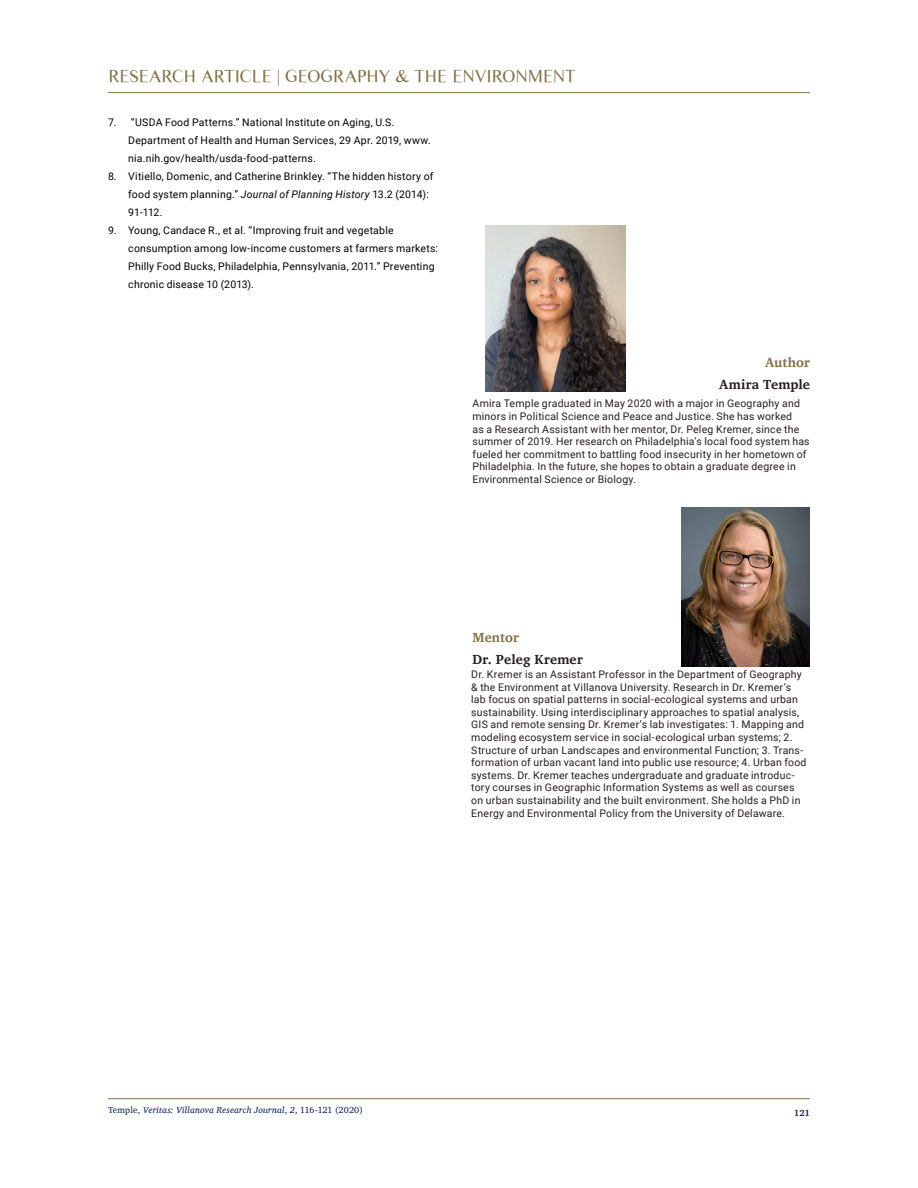
<style>
.page{position:relative;width:918px;height:1188px;background:#fff}
.page>*{position:absolute;margin:0;border:0;box-sizing:border-box;transform-origin:0 0}
.t1{font:18px "Times Sans Serif";letter-spacing:-.04em;color:#827248}
.t2{font:700 13.5px "Charis SIL";letter-spacing:.01em;color:#231f20}
.t3{font:700 13.5px "Charis SIL";color:#827248}
.t4{font:10.5px/12.6px "Roboto";letter-spacing:.02em;color:#231f20}
.t5{font:10.5px/18px "Roboto";letter-spacing:.02em;color:#000}
.t6{font:italic 9px "Charis SIL";letter-spacing:.03em;color:#172756}
.t7{font:700 9px "Charis SIL";color:#172756}
.s1{font-style:italic}
.s2{font-style:normal}
</style>
<div class="page">
<hr style="left:108px;top:1098px;width:702px;height:1px;background:#827248">
<hr style="left:108px;top:92px;width:702px;height:1px;background:#827248">
<img style="left:486px;top:226px;width:140px;height:166px">
<img style="left:681px;top:508px;width:129px;height:159px">
<h1 class="t1" style="left:108px;top:64px;width:469px">RESEARCH ARTICLE | GEOGRAPHY &amp; THE ENVIRONMENT</h1>
<p class="t5" style="left:128px;top:113px;width:304px;text-indent:-20px">7. “USDA Food Patterns.” National Institute on Aging, U.S.<br>Department of Health and Human Services, 29 Apr. 2019, www. nia.nih.gov/health/usda-food-patterns.</p>
<p class="t5" style="left:128px;top:167px;width:307px;text-indent:-20px">8. Vitiello, Domenic, and Catherine Brinkley. “The hidden history of food system planning.” <span class="s1">Journal of Planning History</span> 13.2 (2014):<br>91-112.</p>
<p class="t5" style="left:128px;top:221px;width:311px;text-indent:-20px">9. Young, Candace R., et al. “Improving fruit and vegetable consumption among low-income customers at farmers markets:<br>Philly Food Bucks, Philadelphia, Pennsylvania, 2011.” Preventing chronic disease 10 (2013).</p>
<p class="t3" style="left:765px;top:355px;width:46px">Author</p>
<p class="t2" style="left:719px;top:376px;width:92px">Amira Temple</p>
<p class="t4" style="left:472px;top:397px;width:339px">Amira Temple graduated in May 2020 with a major in Geography and minors in Political Science and Peace and Justice. She has worked<br>as a Research Assistant with her mentor, Dr. Peleg Kremer, since the summer of 2019. Her research on Philadelphia’s local food system has fueled her commitment to battling food insecurity in her hometown of Philadelphia. In the future, she hopes to obtain a graduate degree in Environmental Science or Biology.</p>
<p class="t3" style="left:472px;top:629px;width:48px">Mentor</p>
<p class="t2" style="left:472px;top:652px;width:112px">Dr. Peleg Kremer</p>
<p class="t4" style="left:471px;top:668px;width:337px">Dr. Kremer is an Assistant Professor in the Department of Geography &amp; the Environment at Villanova University. Research in Dr. Kremer’s lab focus on spatial patterns in social-ecological systems and urban sustainability. Using interdisciplinary approaches to spatial analysis, GIS and remote sensing Dr. Kremer’s lab investigates: 1. Mapping and modeling ecosystem service in social-ecological urban systems; 2.<br>Structure of urban Landscapes and environmental Function; 3. Trans&shy;formation of urban vacant land into public use resource; 4. Urban food systems. Dr. Kremer teaches undergraduate and graduate introduc&shy;tory courses in Geographic Information Systems as well as courses on urban sustainability and the built environment. She holds a PhD in Energy and Environmental Policy from the University of Delaware.</p>
<p class="t6" style="left:108px;top:1105px;width:256px"><span class="s2">Temple,</span> Veritas: Villanova Research Journal<span class="s2">,</span> 2<span class="s2">, 116-121 (2020)</span></p>
<p class="t7" style="left:794px;top:1108px;width:17px">121</p>
</div>
